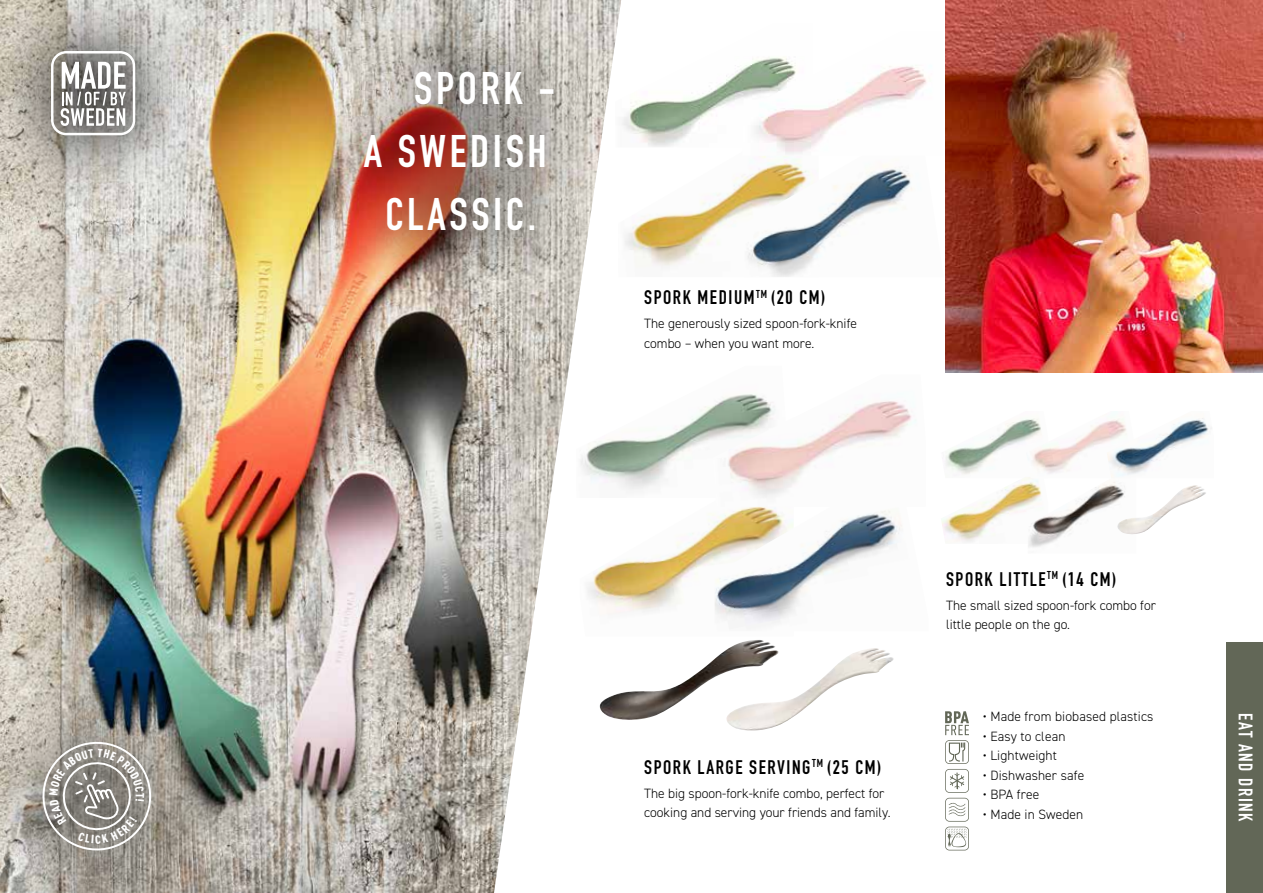
<style>
.page{position:relative;width:1263px;height:893px;background:#fff}
.page>*{position:absolute;margin:0;border:0;box-sizing:border-box;transform-origin:0 0}
.t1{font:700 45px "DIN Condensed";letter-spacing:.08em;color:#fff}
.t2{font:700 19.35px "DIN Condensed";letter-spacing:.08em;color:#000}
.t3{font:700 19.35px "DIN Condensed";letter-spacing:.08em;color:#fff}
.t4{font:300 13.5px/19.5px "DIN2014";color:#000}
.t5{font:900 11.85px "DIN Cond";color:#fff}
</style>
<div class="page">
<img style="left:0;top:0;width:621px;height:893px">
<img style="left:576px;top:366px;width:136px;height:132px">
<img style="left:580px;top:481px;width:135px;height:155px">
<img style="left:600px;top:640px;width:175px;height:80px">
<img style="left:715px;top:507px;width:187px;height:119px">
<img style="left:726px;top:648px;width:168px;height:83px">
<img style="left:712px;top:394px;width:204px;height:113px">
<svg style="left:945px;top:711px;width:24px;height:139px"></svg>
<div style="left:307px;top:13px;width:303px;height:277px;background:#000;opacity:.5"></div>
<img style="left:945px;top:0;width:318px;height:373px">
<img style="left:942px;top:419px;width:86px;height:123px">
<img style="left:1026px;top:418px;width:81px;height:60px">
<img style="left:1028px;top:477px;width:89px;height:71px">
<img style="left:1117px;top:485px;width:89px;height:49px">
<img style="left:1107px;top:418px;width:105px;height:60px">
<div style="left:1227px;top:642px;width:36px;height:251px;background:#626757"></div>
<img style="left:618px;top:147px;width:127px;height:130px">
<img style="left:745px;top:156px;width:168px;height:121px">
<img style="left:615px;top:24px;width:127px;height:123px">
<img style="left:742px;top:57px;width:185px;height:99px">
<div style="left:0;top:0;width:203px;height:203px;background:#000;opacity:.9"></div>
<svg style="left:51px;top:51px;width:84px;height:84px"></svg>
<div style="left:0;top:674px;width:219px;height:219px;background:#000;opacity:.5"></div>
<svg style="left:38px;top:737px;width:118px;height:118px"></svg>
<p class="t5" style="left:147px;top:793px;width:7px;rotate:90deg">T</p>
<h1 class="t1" style="left:414px;top:58px;width:143px">SPORK -</h1>
<h1 class="t1" style="left:364px;top:121px;width:184px">A SWEDISH</h1>
<h1 class="t1" style="left:385px;top:184px;width:152px">CLASSIC.</h1>
<h2 class="t2" style="left:644px;top:284px;width:183px">SPORK MEDIUM<sup>TM</sup> (20 CM)</h2>
<p class="t4" style="left:644px;top:314px;width:214px">The generously sized spoon-fork-knife combo – when you want more.</p>
<h2 class="t2" style="left:644px;top:754px;width:239px">SPORK LARGE SERVING<sup>TM</sup> (25 CM)</h2>
<p class="t4" style="left:644px;top:784px;width:248px">The big spoon-fork-knife combo, perfect for cooking and serving your friends and family.</p>
<h2 class="t2" style="left:946px;top:566px;width:172px">SPORK LITTLE<sup>TM</sup> (14 CM)</h2>
<p class="t4" style="left:946px;top:595px;width:211px">The small sized spoon-fork combo for little people on the go.</p>
<p class="t4" style="left:983px;top:707px;width:172px">• Made from biobased plastics</p>
<p class="t4" style="left:983px;top:726px;width:84px">• Easy to clean</p>
<p class="t4" style="left:983px;top:746px;width:76px">• Lightweight</p>
<p class="t4" style="left:983px;top:765px;width:103px">• Dishwasher safe</p>
<p class="t4" style="left:983px;top:785px;width:58px">• BPA free</p>
<p class="t4" style="left:983px;top:804px;width:102px">• Made in Sweden</p>
<h2 class="t3" style="left:1258px;top:713px;width:110px;rotate:90deg">EAT AND DRINK</h2>
</div>
